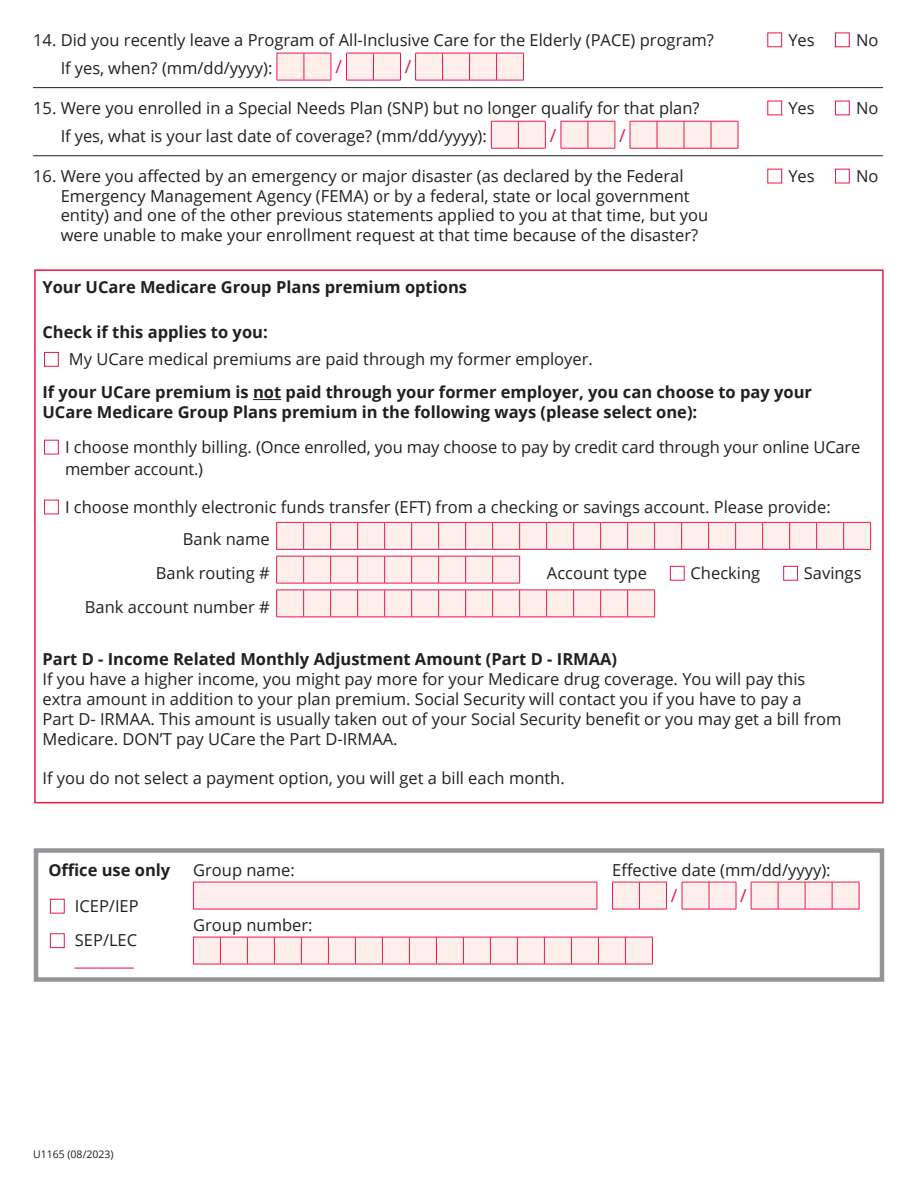
<style>
.page{position:relative;width:918px;height:1188px;background:#fff}
.page>*{position:absolute;margin:0;border:0;box-sizing:border-box;transform-origin:0 0}
.t1{font:18px "Open Sans";color:#ed1748}
.t2{font:16.5px/19.8px "Open Sans";color:#231f20}
.t3{font:700 16.5px/19.8px "Open Sans";color:#231f20}
.t4{font:16.5px/19.8px "Open Sans";color:#ed1748;text-align:right}
.t5{font:10.5px "Open Sans";color:#231f20}
.s1{color:#ed1748}
.s2{color:#231f20}
</style>
<div class="page">
<svg style="left:253px;top:399px;width:28px;height:1px"></svg>
<svg style="left:276px;top:522px;width:595px;height:28px;background:#fcd8db"></svg>
<svg style="left:276px;top:556px;width:244px;height:28px;background:#fcdadc"></svg>
<svg style="left:276px;top:590px;width:379px;height:28px;background:#fcdcde"></svg>
<hr style="left:33px;top:87px;width:726px;height:1px;background:#231f20">
<hr style="left:759px;top:87px;width:124px;height:1px;background:#231f20">
<hr style="left:33px;top:155px;width:726px;height:1px;background:#231f20">
<hr style="left:759px;top:155px;width:124px;height:1px;background:#231f20">
<svg style="left:277px;top:53px;width:247px;height:28px;background:#fcdddf"></svg>
<svg style="left:491px;top:121px;width:248px;height:28px;background:#fcdcde"></svg>
<div style="left:193px;top:882px;width:404px;height:27px;background:#feefec"></div>
<hr style="left:193px;top:882px;width:404px;height:1px;background:#ed1748">
<svg style="left:193px;top:882px;width:1px;height:27px"></svg>
<svg style="left:597px;top:882px;width:1px;height:27px"></svg>
<hr style="left:193px;top:909px;width:404px;height:1px;background:#ed1748">
<svg style="left:612px;top:882px;width:248px;height:28px;background:#fcdddf"></svg>
<svg style="left:193px;top:937px;width:460px;height:28px;background:#fcdbdd"></svg>
<div style="left:34px;top:848px;width:850px;height:134px;border:4px solid #939598"></div>
<p class="t2" style="left:61px;top:25px;width:655px;line-height:28.5px;text-indent:-28px">14. Did you recently leave a Program of All-Inclusive Care for the Elderly (PACE) program?<br>If yes, when? (mm/dd/yyyy):</p>
<p class="t1" style="left:335px;top:55px;width:8px">/</p>
<p class="t1" style="left:405px;top:55px;width:8px">/</p>
<p class="t2" style="left:61px;top:93px;width:640px;line-height:28.5px;text-indent:-28px">15. Were you enrolled in a Special Needs Plan (SNP) but no longer qualify for that plan?<br>If yes, what is your last date of coverage? (mm/dd/yyyy):</p>
<p class="t1" style="left:550px;top:123px;width:8px">/</p>
<p class="t1" style="left:619px;top:123px;width:8px">/</p>
<p class="t2" style="left:766px;top:29px;width:114px"><span class="s1">■</span> Yes <span class="s1">■</span> No</p>
<p class="t2" style="left:766px;top:97px;width:114px"><span class="s1">■</span> Yes <span class="s1">■</span> No</p>
<p class="t2" style="left:61px;top:166px;width:649px;text-indent:-28px">16. Were you affected by an emergency or major disaster (as declared by the Federal Emergency Management Agency (FEMA) or by a federal, state or local government entity) and one of the other previous statements applied to you at that time, but you were unable to make your enrollment request at that time because of the disaster?</p>
<p class="t2" style="left:766px;top:165px;width:114px"><span class="s1">■</span> Yes <span class="s1">■</span> No</p>
<p class="t3" style="left:42px;top:276px;width:426px">Your UCare Medicare Group Plans premium options</p>
<p class="t3" style="left:42px;top:322px;width:227px">Check if this applies to you:</p>
<p class="t2" style="left:42px;top:349px;width:552px"><span class="s1">■</span> My UCare medical premiums are paid through my former employer.</p>
<p class="t3" style="left:42px;top:382px;width:771px">If your UCare premium is not paid through your former employer, you can choose to pay your<br>UCare Medicare Group Plans premium in the following ways (please select one):</p>
<p class="t2" style="left:65px;top:435px;width:797px;line-height:22.5px;text-indent:-23px"><span class="s1">■</span> I choose monthly billing. (Once enrolled, you may choose to pay by credit card through your online UCare member account.)</p>
<p class="t2" style="left:42px;top:496px;width:790px"><span class="s1">■</span> I choose monthly electronic funds transfer (EFT) from a checking or savings account. Please provide:</p>
<p class="t2" style="left:183px;top:529px;width:88px">Bank name</p>
<p class="t2" style="left:156px;top:563px;width:115px">Bank routing #</p>
<p class="t2" style="left:547px;top:563px;width:316px">Account type <span class="s1">■</span> Checking <span class="s1">■</span> Savings</p>
<p class="t2" style="left:85px;top:597px;width:186px">Bank account number #</p>
<p class="t3" style="left:42px;top:649px;width:576px">Part D - Income Related Monthly Adjustment Amount (Part D - IRMAA)</p>
<p class="t2" style="left:42px;top:669px;width:800px">If you have a higher income, you might pay more for your Medicare drug coverage. You will pay this extra amount in addition to your plan premium. Social Security will contact you if you have to pay a<br>Part D- IRMAA. This amount is usually taken out of your Social Security benefit or you may get a bill from Medicare. DON’T pay UCare the Part D-IRMAA.</p>
<p class="t2" style="left:42px;top:768px;width:524px">If you do not select a payment option, you will get a bill each month.</p>
<p class="t3" style="left:48px;top:860px;width:124px">Office use only</p>
<p class="t2" style="left:48px;top:896px;width:92px"><span class="s1">■</span> ICEP/IEP</p>
<p class="t4" style="left:48px;top:930px;width:90px">■ <span class="s2">SEP/LEC </span>________</p>
<p class="t2" style="left:193px;top:860px;width:103px">Group name:</p>
<p class="t2" style="left:612px;top:860px;width:220px">Effective date (mm/dd/yyyy):</p>
<p class="t1" style="left:671px;top:884px;width:8px">/</p>
<p class="t1" style="left:740px;top:884px;width:8px">/</p>
<p class="t2" style="left:193px;top:915px;width:121px">Group number:</p>
<p class="t5" style="left:33px;top:1147px;width:82px">U1165 (08/2023)</p>
</div>
